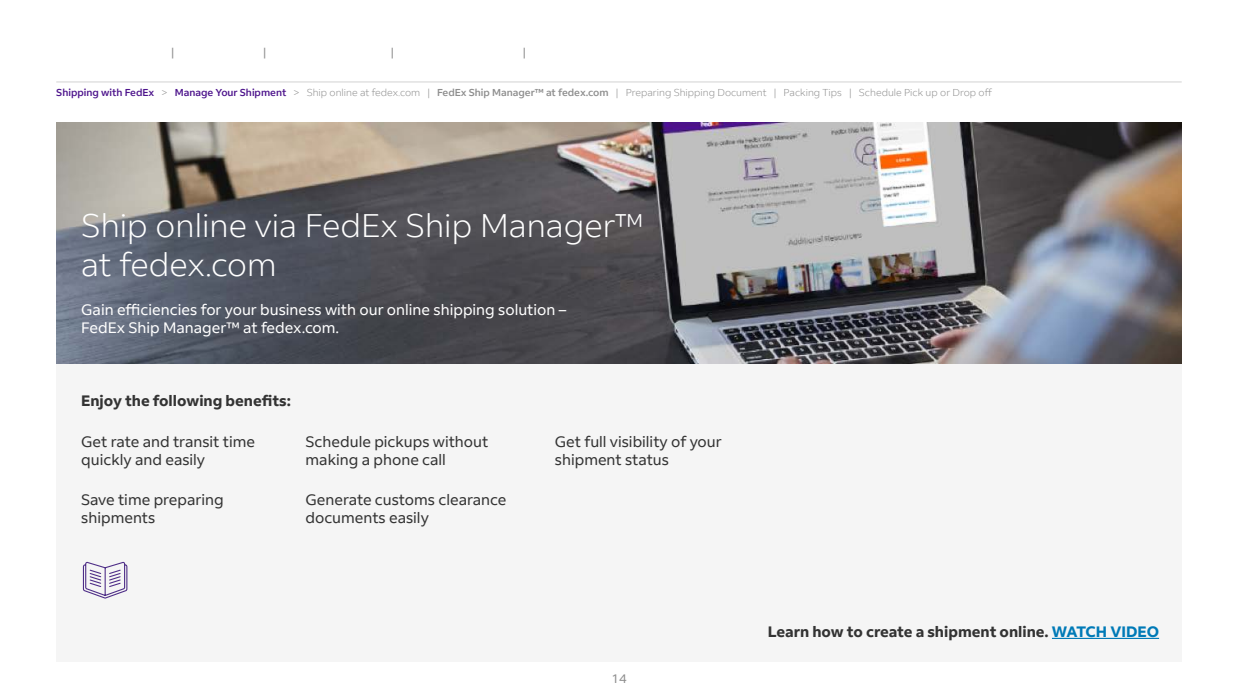
<style>
.page{position:relative;width:1238px;height:697px;background:#fff}
.page>*{position:absolute;margin:0;border:0;box-sizing:border-box;transform-origin:0 0}
.t1{font:300 32.5px/39px "Fed Ex Sans";color:#fff}
.t2{font:15px/18px "Fed Ex Sans";color:#333}
.t3{font:15px/18px "Fed Ex Sans";color:#fff}
.t4{font:700 15px "Fed Ex Sans";color:#333}
.t5{font:12.5px "Fed Ex Sans";color:#8e8e8e}
.t6{font:11.25px "Fed Ex Sans";color:#8e8e8e}
.t7{font:300 10px "Fed Ex Sans";color:#8e8e8e}
.s1{font-weight:500;color:#4d148c}
.s2{font-weight:500}
.s3{color:#007ab7}
</style>
<div class="page">
<img style="left:56px;top:122px;width:1125px;height:242px">
<div style="left:56px;top:364px;width:1125px;height:297px;background:#f5f5f5"></div>
<hr style="left:56px;top:82px;width:1125px;height:1px;background:#d2d2d2">
<svg style="left:82px;top:561px;width:46px;height:38px"></svg>
<hr style="left:1052px;top:637px;width:107px;height:1px;background:#007ab7">
<p class="t6" style="left:171px;top:45px;width:5px">|</p>
<p class="t6" style="left:263px;top:45px;width:5px">|</p>
<p class="t6" style="left:391px;top:45px;width:5px">|</p>
<p class="t6" style="left:522px;top:45px;width:5px">|</p>
<p class="t7" style="left:56px;top:87px;width:937px"><span class="s1">Shipping with FedEx</span> &gt; <span class="s1">Manage Your Shipment</span> &gt; Ship online at fedex.com | <span class="s2">FedEx Ship Manager™ at fedex.com</span> | Preparing Shipping Document | Packing Tips | Schedule Pick up or Drop off</p>
<h1 class="t1" style="left:81px;top:206px;width:564px">Ship online via FedEx Ship Manager™ at fedex.com</h1>
<p class="t3" style="left:81px;top:300px;width:486px">Gain efficiencies for your business with our online shipping solution –<br>FedEx Ship Manager™ at fedex.com.</p>
<p class="t4" style="left:81px;top:392px;width:211px">Enjoy the following benefits:</p>
<p class="t2" style="left:81px;top:432px;width:175px">Get rate and transit time quickly and easily</p>
<p class="t2" style="left:305px;top:432px;width:184px">Schedule pickups without making a phone call</p>
<p class="t2" style="left:555px;top:432px;width:168px">Get full visibility of your shipment status</p>
<p class="t2" style="left:81px;top:490px;width:144px">Save time preparing shipments</p>
<p class="t2" style="left:305px;top:490px;width:202px">Generate customs clearance documents easily</p>
<p class="t5" style="left:611px;top:671px;width:17px">14</p>
<p class="t4" style="left:768px;top:622px;width:393px">Learn how to create a shipment online. <span class="s3">WATCH VIDEO</span></p>
</div>
